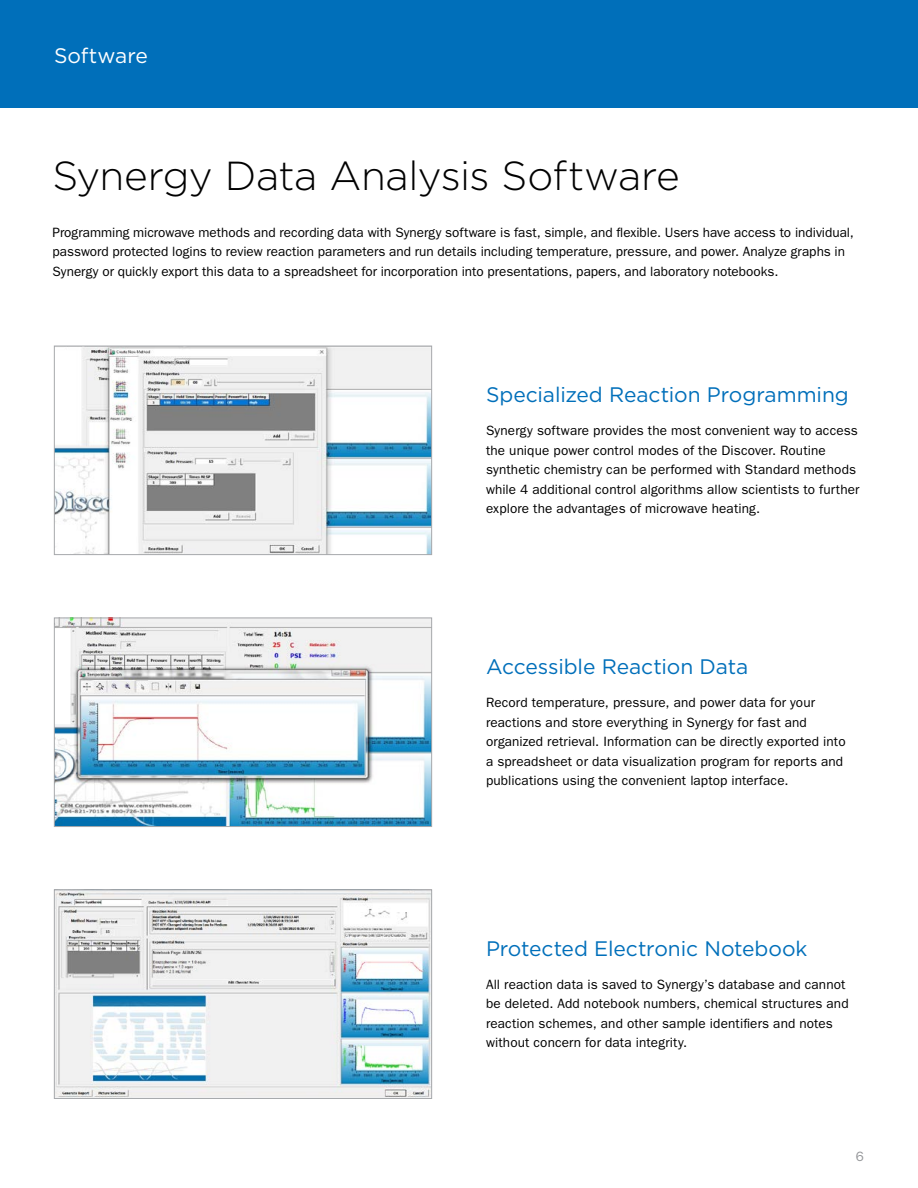
<style>
.page{position:relative;width:918px;height:1188px;background:#fff}
.page>*{position:absolute;margin:0;border:0;box-sizing:border-box;transform-origin:0 0}
.Subject_Headline{font:300 40.5px "Gotham HTF";letter-spacing:-.015em;color:#000}
.Subject_Subhead{font:21px "Gotham HTF";letter-spacing:-.005em;color:#006fba}
.Page_Header__blue_ba{font:21px "Gotham HTF";color:#fff}
.Paragraph_Copy{font:13.5px/19.5px "ITC Franklin Gothic Std";letter-spacing:.005em;color:#000}
.t1{font:13.5px "ITC Franklin Gothic Std";color:#939598}
</style>
<div class="page">
<div style="left:0;top:0;width:918px;height:108px;background:#006fba"></div>
<img style="left:56px;top:892px;width:374px;height:205px">
<div style="left:54px;top:890px;width:378px;height:209px;border:1px solid #a7a9ac"></div>
<img style="left:56px;top:620px;width:374px;height:205px">
<div style="left:54px;top:618px;width:378px;height:209px;border:1px solid #a7a9ac"></div>
<img style="left:56px;top:348px;width:374px;height:205px">
<div style="left:54px;top:346px;width:378px;height:209px;border:1px solid #a7a9ac"></div>
<p class="Page_Header__blue_ba" style="left:54px;top:44px;width:95px">Software</p>
<p class="Subject_Headline" style="left:52px;top:154px;width:629px">Synergy Data Analysis Software</p>
<p class="Paragraph_Copy" style="left:52px;top:223px;width:803px">Programming microwave methods and recording data with Synergy software is fast, simple, and flexible. Users have access to individual, password protected logins to review reaction parameters and run details including temperature, pressure, and power. Analyze graphs in<br>Synergy or quickly export this data to a spreadsheet for incorporation into presentations, papers, and laboratory notebooks.</p>
<p class="Subject_Subhead" style="left:486px;top:383px;width:364px">Specialized Reaction Programming</p>
<p class="Paragraph_Copy" style="left:486px;top:421px;width:375px">Synergy software provides the most convenient way to access the unique power control modes of the Discover. Routine synthetic chemistry can be performed with Standard methods while 4 additional control algorithms allow scientists to further explore the advantages of microwave heating.</p>
<p class="Subject_Subhead" style="left:486px;top:655px;width:264px">Accessible Reaction Data</p>
<p class="Paragraph_Copy" style="left:486px;top:693px;width:361px">Record temperature, pressure, and power data for your reactions and store everything in Synergy for fast and organized retrieval. Information can be directly exported into a spreadsheet or data visualization program for reports and publications using the convenient laptop interface.</p>
<p class="Subject_Subhead" style="left:486px;top:937px;width:323px">Protected Electronic Notebook</p>
<p class="Paragraph_Copy" style="left:486px;top:975px;width:364px">All reaction data is saved to Synergy’s database and cannot be deleted. Add notebook numbers, chemical structures and reaction schemes, and other sample identifiers and notes without concern for data integrity.</p>
<p class="t1" style="left:856px;top:1149px;width:10px">6</p>
</div>
